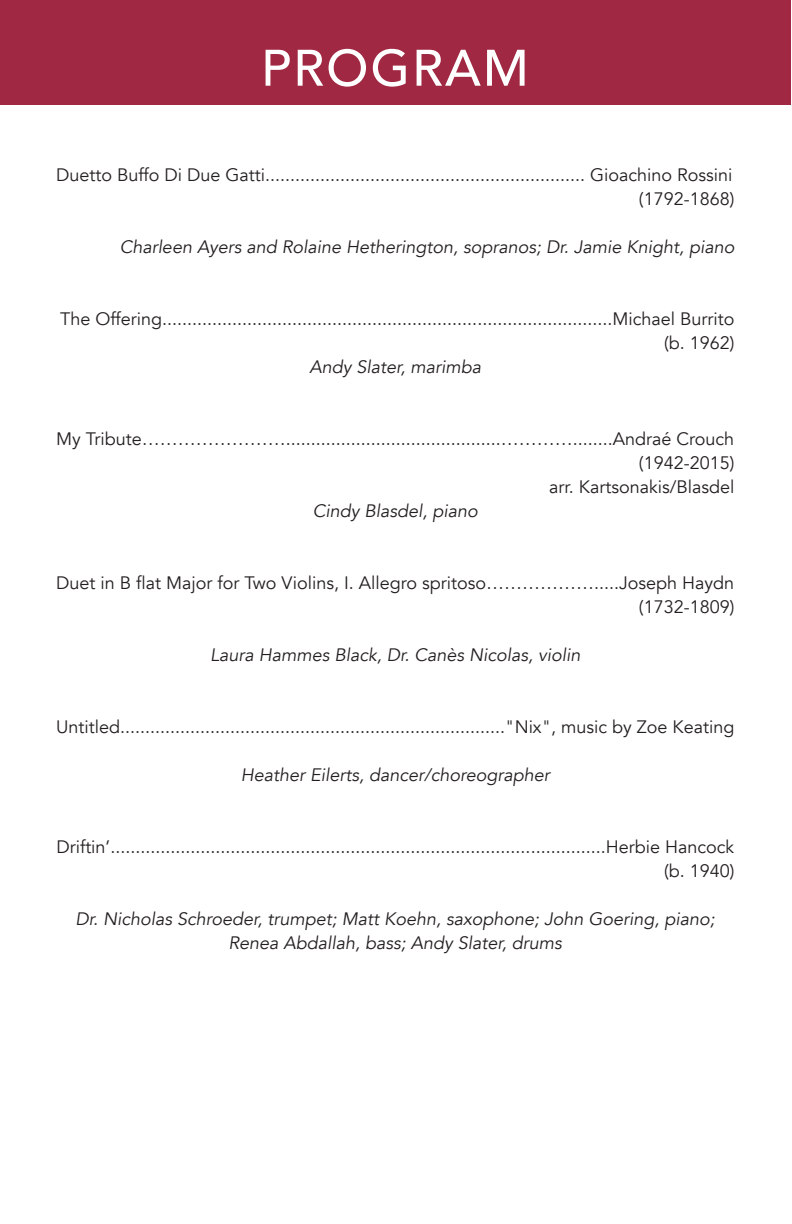
<style>
.page{position:relative;width:792px;height:1224px;background:#fff}
.page>*{position:absolute;margin:0;border:0;box-sizing:border-box;transform-origin:0 0}
.t1{font:500 50.8px "Avenir";letter-spacing:.04em;color:#fff}
.t2{font:18px/24px "Avenir";color:#231f20;text-align:right}
.t3{font:italic 18px/24px "Avenir";color:#231f20;text-align:center}
</style>
<div class="page">
<div style="left:0;top:0;width:791px;height:104px;background:#a02843"></div>
<h1 class="t1" style="left:261px;top:24px;width:269px">PROGRAM</h1>
<p class="t2" style="left:56px;top:163px;width:680px">Duetto Buffo Di Due Gatti................................................................ Gioachino Rossini (1792-1868)</p>
<p class="t3" style="left:120px;top:235px;width:616px">Charleen Ayers and Rolaine Hetherington, sopranos; Dr. Jamie Knight, piano</p>
<p class="t2" style="left:60px;top:307px;width:676px">The Offering..........................................................................................Michael Burrito (b. 1962)</p>
<p class="t3" style="left:309px;top:355px;width:173px">Andy Slater, marimba</p>
<p class="t2" style="left:56px;top:427px;width:680px">My Tribute……………………...........................................…………........Andraé Crouch (1942-2015)<br>arr. Kartsonakis/Blasdel</p>
<p class="t3" style="left:313px;top:499px;width:167px">Cindy Blasdel, piano</p>
<p class="t2" style="left:56px;top:571px;width:680px">Duet in B flat Major for Two Violins, I. Allegro spritoso……………….....Joseph Haydn (1732-1809)</p>
<p class="t3" style="left:210px;top:643px;width:372px">Laura Hammes Black, Dr. Canès Nicolas, violin</p>
<p class="t2" style="left:56px;top:715px;width:680px">Untitled............................................................................."Nix", music by Zoe Keating</p>
<p class="t3" style="left:241px;top:763px;width:310px">Heather Eilerts, dancer/choreographer</p>
<p class="t2" style="left:56px;top:835px;width:680px">Driftin’...................................................................................................Herbie Hancock (b. 1940)</p>
<p class="t3" style="left:76px;top:907px;width:641px">Dr. Nicholas Schroeder, trumpet; Matt Koehn, saxophone; John Goering, piano;<br>Renea Abdallah, bass; Andy Slater, drums</p>
</div>
